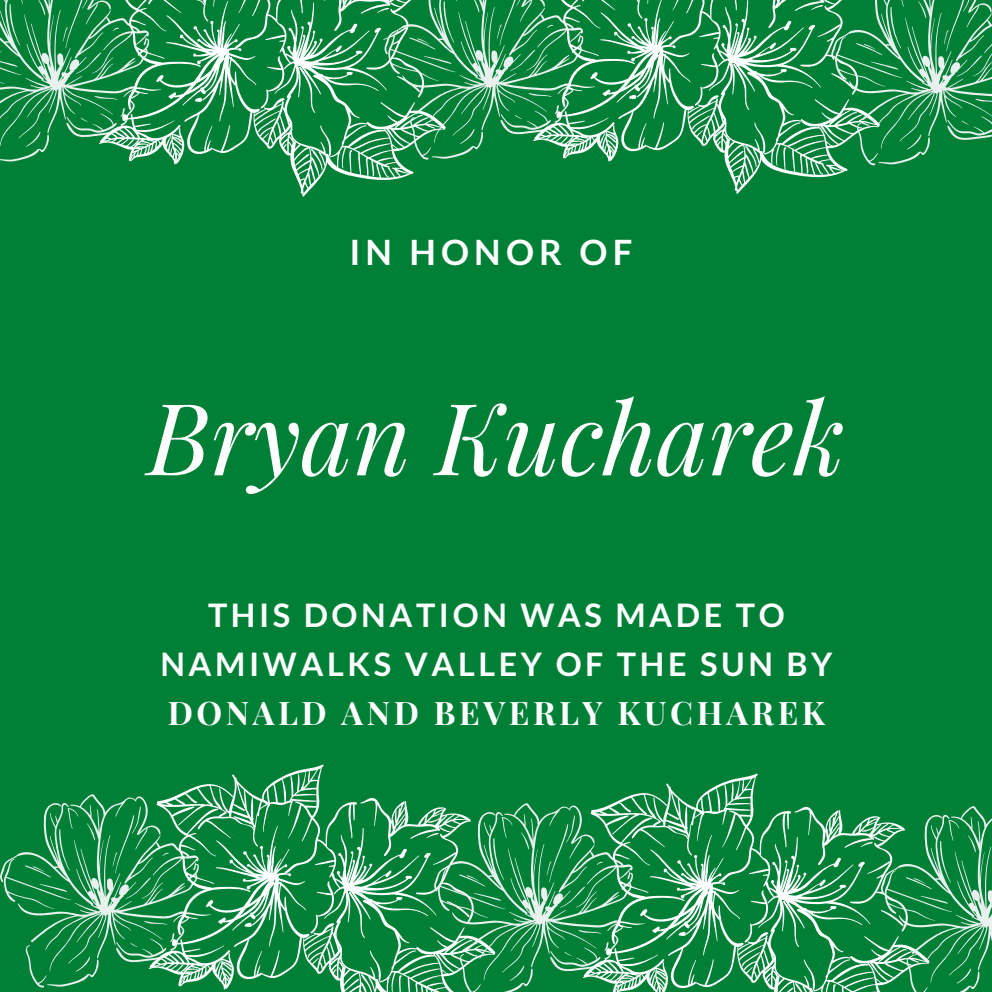
<style>
.page{position:relative;width:992px;height:992px;background:#008037}
.page>*{position:absolute;margin:0;border:0;box-sizing:border-box;transform-origin:0 0}
.t1{font:italic 99.75px "Playfair Display";color:#fff}
.t2{font:700 35px "Lato";letter-spacing:.15em;color:#fff}
.t3{font:700 32.5px/48.8px "Lato";letter-spacing:.11em;color:#fff;text-align:center}
.t4{font:700 32.5px "Playfair Display";letter-spacing:.11em;color:#fff}
</style>
<div class="page">
<svg style="left:0;top:794px;width:149px;height:193px"></svg>
<svg style="left:149px;top:765px;width:285px;height:227px"></svg>
<svg style="left:434px;top:803px;width:149px;height:189px"></svg>
<svg style="left:583px;top:774px;width:298px;height:218px"></svg>
<svg style="left:0;top:0;width:99px;height:162px"></svg>
<svg style="left:99px;top:0;width:315px;height:197px"></svg>
<svg style="left:384px;top:0;width:149px;height:160px"></svg>
<svg style="left:533px;top:0;width:342px;height:194px"></svg>
<svg style="left:831px;top:0;width:161px;height:165px"></svg>
<svg style="left:881px;top:806px;width:111px;height:186px"></svg>
<p class="t2" style="left:349px;top:230px;width:284px">IN HONOR OF</p>
<p class="t1" style="left:148px;top:367px;width:699px">Bryan Kucharek</p>
<p class="t3" style="left:160px;top:590px;width:673px">THIS DONATION WAS MADE TO<br>NAMIWALKS VALLEY OF THE SUN BY</p>
<p class="t4" style="left:168px;top:690px;width:659px">DONALD AND BEVERLY KUCHAREK</p>
</div>
